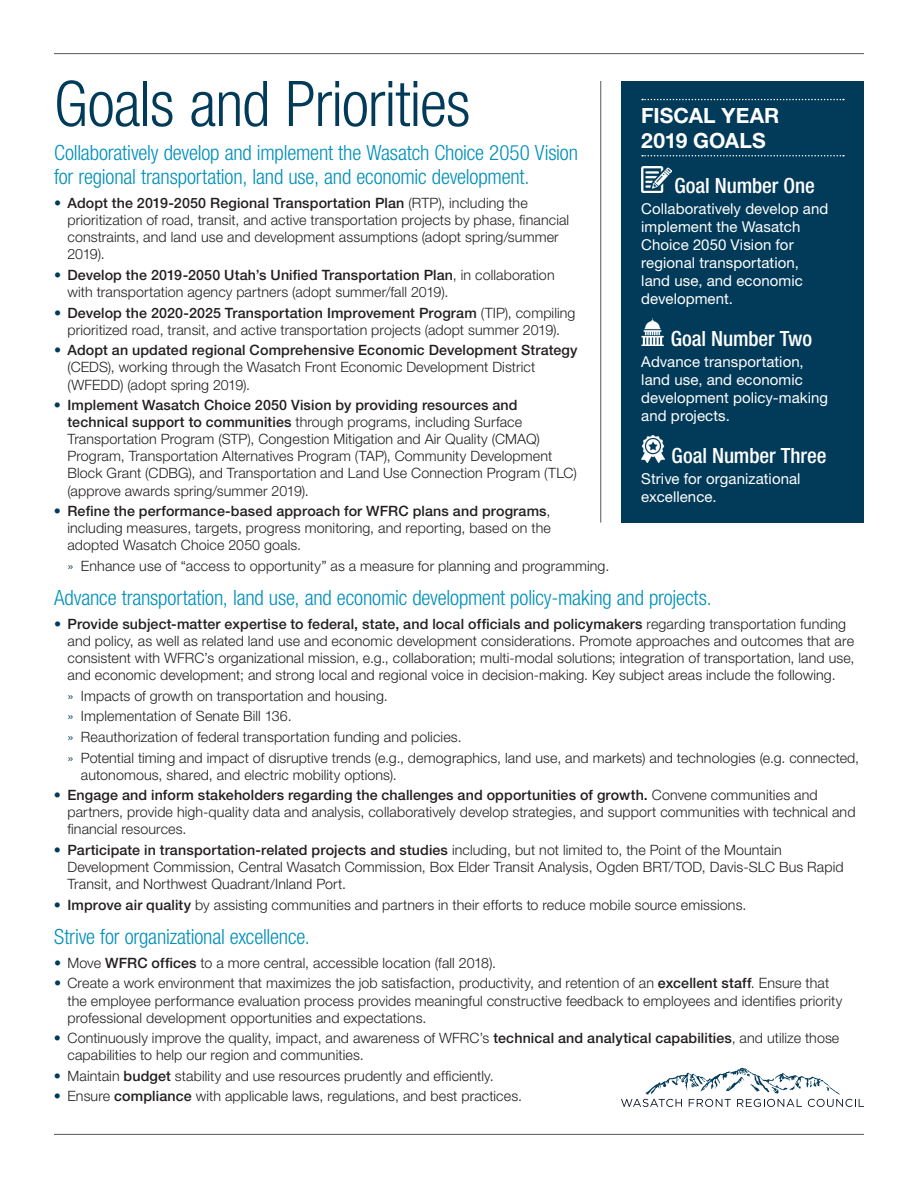
<style>
.page{position:relative;width:918px;height:1188px;background:#fff}
.page>*{position:absolute;margin:0;border:0;box-sizing:border-box;transform-origin:0 0}
.t1{font:300 condensed 63px "Helvetica Neue LT Std";letter-spacing:-.015em;color:#023b59}
.t2{font:300 condensed 21px/24px "Helvetica Neue LT Std";letter-spacing:-.01em;color:#0090ba}
.t3{font:500 condensed 21px "Helvetica Neue LT Std";letter-spacing:-.005em;color:#fff}
.t4{font:700 21px/25.2px "Helvetica Neue LT Std";letter-spacing:.005em;color:#fff}
.t5{font:15px/18px "Helvetica Neue LT Std";letter-spacing:.005em;color:#fff}
.t6{font:300 14.25px/17.1px "Helvetica Neue LT Std";letter-spacing:.01em;color:#231f20}
.s1{color:#023b59}
.s2{font-weight:500}
</style>
<div class="page">
<hr style="left:54px;top:53px;width:810px;height:1px;background:#57585a">
<hr style="left:54px;top:1134px;width:810px;height:1px;background:#57585a">
<svg style="left:621px;top:1068px;width:243px;height:39px"></svg>
<hr style="left:600px;top:81px;width:1px;height:442px;background:#57585a">
<div style="left:621px;top:81px;width:243px;height:442px;background:#023b59"></div>
<svg style="left:642px;top:99px;width:202px;height:1px"></svg>
<svg style="left:642px;top:155px;width:202px;height:1px"></svg>
<img style="left:641px;top:166px;width:30px;height:27px">
<img style="left:641px;top:319px;width:23px;height:27px">
<img style="left:641px;top:436px;width:24px;height:27px">
<h1 class="t1" style="left:54px;top:68px;width:418px">Goals and Priorities</h1>
<h2 class="t2" style="left:54px;top:141px;width:526px">Collaboratively develop and implement the Wasatch Choice 2050 Vision for regional transportation, land use, and economic development.</h2>
<p class="t6" style="left:67px;top:194px;width:503px;text-indent:-13px"><span class="s1">•</span> <span class="s2">Adopt the 2019-2050 Regional Transportation Plan</span> (RTP), including the prioritization of road, transit, and active transportation projects by phase, financial constraints, and land use and development assumptions (adopt spring/summer 2019).</p>
<p class="t6" style="left:67px;top:266px;width:489px;text-indent:-13px"><span class="s1">•</span> <span class="s2">Develop the 2019-2050 Utah’s Unified Transportation Plan</span>, in collaboration with transportation agency partners (adopt summer/fall 2019).</p>
<p class="t6" style="left:54px;top:304px;width:523px;text-align:center"><span class="s1">•</span> <span class="s2">Develop the 2020-2025 Transportation Improvement Program</span> (TIP), compiling prioritized road, transit, and active transportation projects (adopt summer 2019).</p>
<p class="t6" style="left:67px;top:341px;width:512px;text-indent:-13px"><span class="s1">•</span> <span class="s2">Adopt an updated regional Comprehensive Economic Development Strategy </span>(CEDS), working through the Wasatch Front Economic Development District (WFEDD) (adopt spring 2019).</p>
<p class="t6" style="left:67px;top:396px;width:511px;text-indent:-13px"><span class="s1">•</span> <span class="s2">Implement Wasatch Choice 2050 Vision by providing resources and technical support to communities</span> through programs, including Surface Transportation Program (STP), Congestion Mitigation and Air Quality (CMAQ)<br>Program, Transportation Alternatives Program (TAP), Community Development Block Grant (CDBG), and Transportation and Land Use Connection Program (TLC) (approve awards spring/summer 2019).</p>
<p class="t6" style="left:67px;top:502px;width:485px;text-align:justify;text-indent:-13px"><span class="s1">•</span> <span class="s2">Refine the performance-based approach for WFRC plans and programs</span>, including measures, targets, progress monitoring, and reporting, based on the adopted Wasatch Choice 2050 goals.</p>
<p class="t6" style="left:67px;top:557px;width:543px"><span class="s1">»</span> Enhance use of “access to opportunity” as a measure for planning and programming.</p>
<h2 class="t2" style="left:54px;top:586px;width:659px">Advance transportation, land use, and economic development policy-making and projects.</h2>
<p class="t6" style="left:67px;top:615px;width:789px;text-indent:-13px"><span class="s1">•</span> <span class="s2">Provide subject-matter expertise to federal, state, and local officials and policymakers</span> regarding transportation funding and policy, as well as related land use and economic development considerations. Promote approaches and outcomes that are consistent with WFRC’s organizational mission, e.g., collaboration; multi-modal solutions; integration of transportation, land use, and economic development; and strong local and regional voice in decision-making. Key subject areas include the following.</p>
<p class="t6" style="left:67px;top:685px;width:793px;line-height:20.5px"><span class="s1">»</span> Impacts of growth on transportation and housing.<br><span class="s1">»</span> Implementation of Senate Bill 136.<br><span class="s1">»</span> Reauthorization of federal transportation funding and policies.<br><span class="s1">»</span> Potential timing and impact of disruptive trends (e.g., demographics, land use, and markets) and technologies (e.g. connected,</p>
<p class="t6" style="left:81px;top:766px;width:317px">autonomous, shared, and electric mobility options).</p>
<p class="t6" style="left:67px;top:786px;width:790px;text-indent:-13px"><span class="s1">•</span> <span class="s2">Engage and inform stakeholders regarding the challenges and opportunities of growth.</span> Convene communities and partners, provide high-quality data and analysis, collaboratively develop strategies, and support communities with technical and financial resources.</p>
<p class="t6" style="left:67px;top:841px;width:778px;text-indent:-13px"><span class="s1">•</span> <span class="s2">Participate in transportation-related projects and studies</span> including, but not limited to, the Point of the Mountain<br>Development Commission, Central Wasatch Commission, Box Elder Transit Analysis, Ogden BRT/TOD, Davis-SLC Bus Rapid<br>Transit, and Northwest Quadrant/Inland Port.</p>
<p class="t6" style="left:54px;top:896px;width:694px"><span class="s1">•</span> <span class="s2">Improve air quality</span> by assisting communities and partners in their efforts to reduce mobile source emissions.</p>
<h2 class="t2" style="left:54px;top:924px;width:258px">Strive for organizational excellence.</h2>
<p class="t6" style="left:54px;top:954px;width:444px"><span class="s1">•</span> Move <span class="s2">WFRC offices</span> to a more central, accessible location (fall 2018).</p>
<p class="t6" style="left:67px;top:975px;width:776px;text-indent:-13px"><span class="s1">•</span> Create a work environment that maximizes the job satisfaction, productivity, and retention of an <span class="s2">excellent staff</span>. Ensure that the employee performance evaluation process provides meaningful constructive feedback to employees and identifies priority professional development opportunities and expectations.</p>
<p class="t6" style="left:67px;top:1029px;width:773px;text-indent:-13px"><span class="s1">•</span> Continuously improve the quality, impact, and awareness of WFRC’s <span class="s2">technical and analytical capabilities</span>, and utilize those capabilities to help our region and communities.</p>
<p class="t6" style="left:54px;top:1067px;width:441px"><span class="s1">•</span> Maintain <span class="s2">budget</span> stability and use resources prudently and efficiently.</p>
<p class="t6" style="left:54px;top:1088px;width:470px"><span class="s1">•</span> Ensure <span class="s2">compliance</span> with applicable laws, regulations, and best practices.</p>
<h2 class="t4" style="left:641px;top:102px;width:140px">FISCAL YEAR<br>2019 GOALS</h2>
<h2 class="t3" style="left:674px;top:173px;width:142px">Goal Number One</h2>
<p class="t5" style="left:641px;top:200px;width:189px">Collaboratively develop and implement the Wasatch<br>Choice 2050 Vision for regional transportation, land use, and economic development.</p>
<h2 class="t3" style="left:671px;top:326px;width:143px">Goal Number Two</h2>
<p class="t5" style="left:641px;top:353px;width:188px">Advance transportation, land use, and economic development policy-making and projects.</p>
<h2 class="t3" style="left:672px;top:443px;width:156px">Goal Number Three</h2>
<p class="t5" style="left:641px;top:470px;width:161px">Strive for organizational excellence.</p>
</div>
